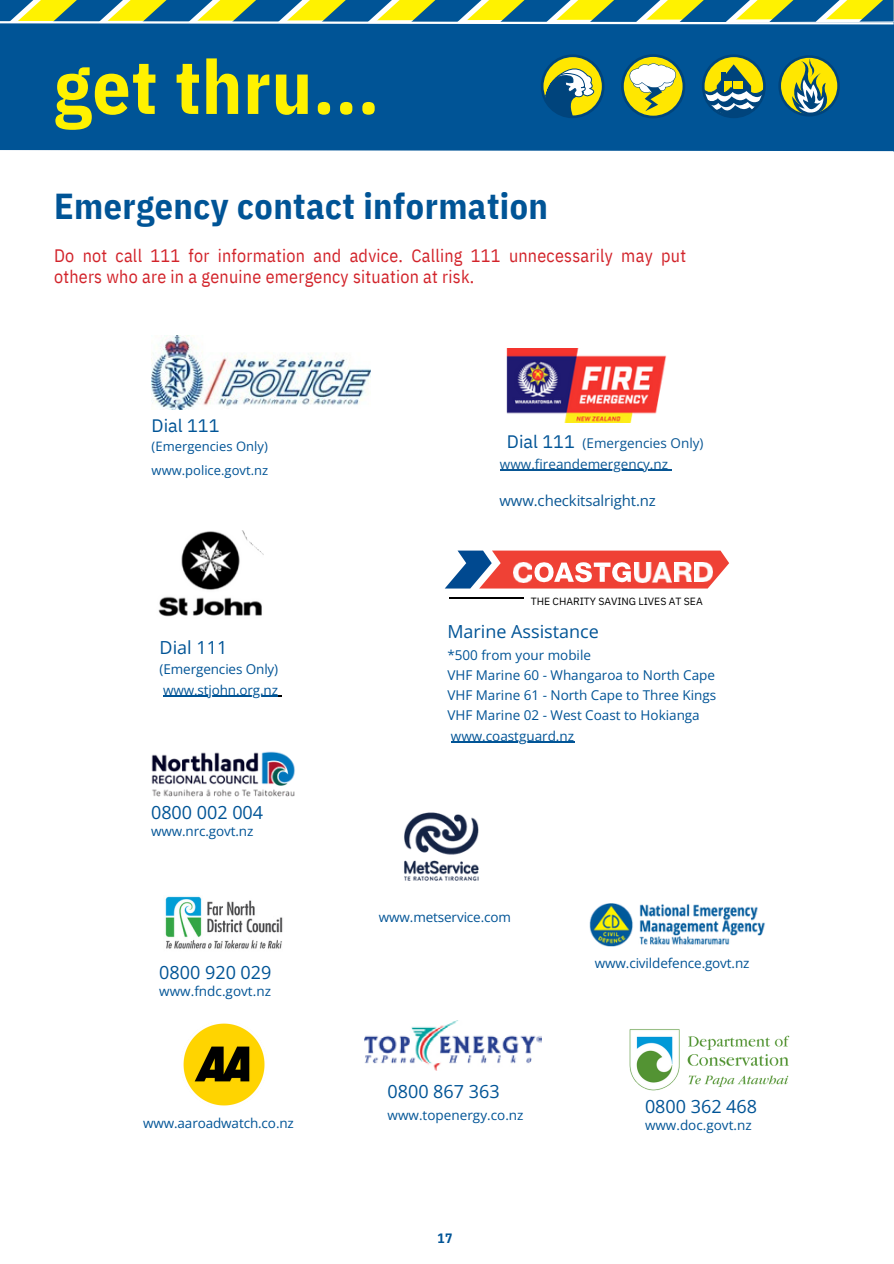
<style>
.page{position:relative;width:894px;height:1264px;background:#fff}
.page>*{position:absolute;margin:0;border:0;box-sizing:border-box;transform-origin:0 0}
.t1{font:700 75px "IBM Plex Sans Cond";letter-spacing:.015em;color:#fff200}
.t2{font:700 36px "IBM Plex Sans Cond";letter-spacing:.015em;color:#005496}
.t3{font:18px/21.3px "IBM Plex Sans Cond";letter-spacing:.015em;color:#d2232a}
.t4{font:18px "Open Sans";color:#005496}
.t5{font:18px "IBM Plex Sans";color:#005496}
.t6{font:15px "Open Sans";letter-spacing:-.01em;color:#085694}
.t7{font:13.5px/20.2px "Open Sans";color:#005496}
.t8{font:13.5px/20.2px "Open Sans";color:#085694}
.t9{font:700 13.5px "IBM Plex Sans Cond";color:#005496}
.t10{font:13.05px/23.9px "Open Sans";color:#005496}
.t11{font:10.5px "IBM Plex Sans";letter-spacing:-.005em;color:#000}
</style>
<div class="page">
<svg style="left:0;top:0;width:893px;height:21px;background:#7ca267"></svg>
<div style="left:0;top:21px;width:893px;height:131px;background:#005496"></div>
<svg style="left:542px;top:56px;width:61px;height:61px"></svg>
<svg style="left:544px;top:67px;width:51px;height:52px;background:#79976e"></svg>
<div style="left:540px;top:54px;width:64px;height:64px;border:3px solid #00447c;border-radius:50%"></div>
<svg style="left:621px;top:54px;width:64px;height:64px"></svg>
<svg style="left:703px;top:56px;width:61px;height:61px"></svg>
<svg style="left:702px;top:64px;width:63px;height:53px;background:#77956a"></svg>
<div style="left:701px;top:54px;width:64px;height:64px;border:3px solid #00447c;border-radius:50%"></div>
<svg style="left:779px;top:57px;width:59px;height:58px"></svg>
<div style="left:778px;top:55px;width:61px;height:61px;border:3px solid #00447c;border-radius:50%"></div>
<svg style="left:789px;top:58px;width:43px;height:58px;background:#98a953"></svg>
<img style="left:158px;top:531px;width:105px;height:86px">
<img style="left:151px;top:335px;width:219px;height:74px">
<img style="left:506px;top:348px;width:160px;height:74px">
<img style="left:183px;top:1023px;width:82px;height:83px">
<img style="left:151px;top:751px;width:144px;height:45px">
<img style="left:589px;top:903px;width:176px;height:43px">
<img style="left:165px;top:896px;width:118px;height:53px">
<img style="left:404px;top:812px;width:75px;height:69px">
<img style="left:629px;top:1029px;width:160px;height:61px">
<img style="left:364px;top:1020px;width:177px;height:50px">
<hr style="left:163px;top:695px;width:115px;height:1px;background:#005496">
<hr style="left:500px;top:469px;width:168px;height:2px;background:#085694">
<svg style="left:445px;top:550px;width:284px;height:38px"></svg>
<img style="left:633px;top:562px;width:38px;height:20px">
<img style="left:674px;top:562px;width:17px;height:20px">
<img style="left:694px;top:562px;width:18px;height:20px">
<hr style="left:449px;top:597px;width:75px;height:1px;background:#000">
<hr style="left:450px;top:741px;width:124px;height:2px;background:#005496">
<h1 class="t1" style="left:54px;top:37px;width:326px">get thru...</h1>
<h2 class="t2" style="left:54px;top:182px;width:495px">Emergency contact information</h2>
<h3 class="t3" style="left:54px;top:244px;width:633px">Do not call 111 for information and advice. Calling 111 unnecessarily may put others who are in a genuine emergency situation at risk.</h3>
<h3 class="t5" style="left:151px;top:413px;width:69px">Dial 111</h3>
<p class="t10" style="left:151px;top:433px;width:118px">(Emergencies Only) www.police.govt.nz</p>
<h3 class="t4" style="left:160px;top:634px;width:69px">Dial 111</h3>
<p class="t7" style="left:160px;top:659px;width:120px">(Emergencies Only) www.stjohn.org.nz</p>
<h3 class="t4" style="left:151px;top:799px;width:114px">0800 002 004</h3>
<p class="t7" style="left:151px;top:820px;width:104px">www.nrc.govt.nz</p>
<h3 class="t4" style="left:159px;top:959px;width:114px">0800 920 029</h3>
<p class="t7" style="left:159px;top:980px;width:113px">www.fndc.govt.nz</p>
<p class="t7" style="left:143px;top:1112px;width:152px">www.aaroadwatch.co.nz</p>
<h3 class="t5" style="left:506px;top:429px;width:69px">Dial 111</h3>
<p class="t8" style="left:500px;top:433px;width:205px;text-indent:83px">(Emergencies Only) www.fireandemergency.nz</p>
<p class="t6" style="left:499px;top:490px;width:158px">www.checkitsalright.nz</p>
<p class="t11" style="left:530px;top:594px;width:173px">THE CHARITY SAVING LIVES AT SEA</p>
<h3 class="t4" style="left:447px;top:618px;width:153px">Marine Assistance</h3>
<p class="t7" style="left:447px;top:644px;width:270px">*500 from your mobile<br>VHF Marine 60 - Whangaroa to North Cape<br>VHF Marine 61 - North Cape to Three Kings<br>VHF Marine 02 - West Coast to Hokianga www.coastguard.nz</p>
<p class="t7" style="left:379px;top:906px;width:134px">www.metservice.com</p>
<h3 class="t4" style="left:387px;top:1078px;width:114px">0800 867 363</h3>
<p class="t7" style="left:387px;top:1104px;width:137px">www.topenergy.co.nz</p>
<p class="t9" style="left:437px;top:1228px;width:16px">17</p>
<p class="t7" style="left:594px;top:952px;width:156px">www.civildefence.govt.nz</p>
<h3 class="t4" style="left:644px;top:1093px;width:114px">0800 362 468</h3>
<p class="t7" style="left:644px;top:1114px;width:108px">www.doc.govt.nz</p>
</div>
